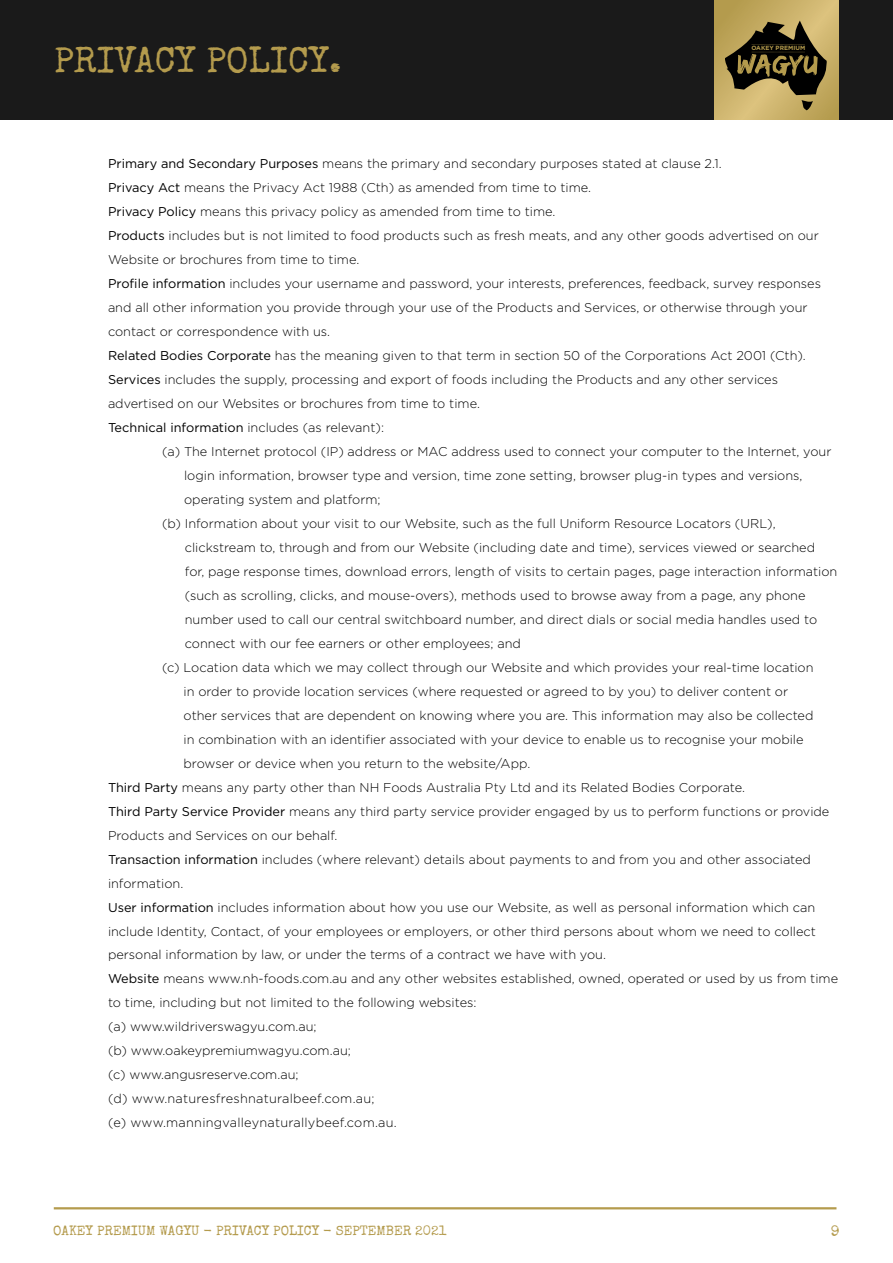
<style>
.page{position:relative;width:893px;height:1263px;background:#fff}
.page>*{position:absolute;margin:0;border:0;box-sizing:border-box;transform-origin:0 0}
.t1{font:36px "Special Elite";color:#b49b4d}
.t2{font:15px "Special Elite";color:#b49b4d}
.t3{font:13.5px "Special Elite";color:#b49b4d}
.t4{font:300 12.75px "Gotham";color:#000}
.t5{font:300 12.75px "Gotham";letter-spacing:.02em;color:#000}
.t6{font:700 6px "Gotham";color:#b49b4d}
.s1{font-weight:400}
</style>
<div class="page">
<div style="left:0;top:0;width:893px;height:119px;background:#1a1a1a"></div>
<svg style="left:715px;top:0;width:124px;height:119px;background:#c5ac63"></svg>
<svg style="left:724px;top:21px;width:104px;height:89px;background:#74653b"></svg>
<hr style="left:54px;top:1207px;width:782px;height:2px;background:#b49b4d">
<h1 class="t1" style="left:54px;top:38px;width:289px">PRIVACY POLICY.</h1>
<p class="t6" style="left:751px;top:44px;width:55px">OAKEY PREMIUM</p>
<p class="t4" style="left:108px;top:155px;width:615px"><span class="s1">Primary and Secondary Purposes</span> means the primary and secondary purposes stated at clause 2.1.</p>
<p class="t4" style="left:108px;top:179px;width:485px"><span class="s1">Privacy Act</span> means the Privacy Act 1988 (Cth) as amended from time to time.</p>
<p class="t4" style="left:108px;top:203px;width:449px"><span class="s1">Privacy Policy</span> means this privacy policy as amended from time to time.</p>
<p class="t4" style="left:108px;top:227px;width:712px"><span class="s1">Products</span> includes but is not limited to food products such as fresh meats, and any other goods advertised on our</p>
<p class="t4" style="left:108px;top:251px;width:253px">Website or brochures from time to time.</p>
<p class="t4" style="left:108px;top:275px;width:714px"><span class="s1">Profile information</span> includes your username and password, your interests, preferences, feedback, survey responses</p>
<p class="t4" style="left:108px;top:299px;width:701px">and all other information you provide through your use of the Products and Services, or otherwise through your</p>
<p class="t4" style="left:108px;top:323px;width:224px">contact or correspondence with us.</p>
<p class="t4" style="left:108px;top:347px;width:699px"><span class="s1">Related Bodies Corporate</span> has the meaning given to that term in section 50 of the Corporations Act 2001 (Cth).</p>
<p class="t4" style="left:108px;top:371px;width:672px"><span class="s1">Services</span> includes the supply, processing and export of foods including the Products and any other services</p>
<p class="t4" style="left:108px;top:395px;width:373px">advertised on our Websites or brochures from time to time.</p>
<p class="t4" style="left:108px;top:419px;width:278px"><span class="s1">Technical information</span> includes (as relevant):</p>
<p class="t4" style="left:162px;top:443px;width:671px">(a) The Internet protocol (IP) address or MAC address used to connect your computer to the Internet, your</p>
<p class="t4" style="left:184px;top:467px;width:620px">login information, browser type and version, time zone setting, browser plug-in types and versions,</p>
<p class="t4" style="left:184px;top:491px;width:198px">operating system and platform;</p>
<p class="t4" style="left:162px;top:515px;width:615px">(b) Information about your visit to our Website, such as the full Uniform Resource Locators (URL),</p>
<p class="t4" style="left:185px;top:539px;width:632px">clickstream to, through and from our Website (including date and time), services viewed or searched</p>
<p class="t4" style="left:185px;top:563px;width:654px">for, page response times, download errors, length of visits to certain pages, page interaction information</p>
<p class="t4" style="left:185px;top:587px;width:622px">(such as scrolling, clicks, and mouse-overs), methods used to browse away from a page, any phone</p>
<p class="t4" style="left:185px;top:611px;width:634px">number used to call our central switchboard number, and direct dials or social media handles used to</p>
<p class="t4" style="left:185px;top:635px;width:338px">connect with our fee earners or other employees; and</p>
<p class="t4" style="left:162px;top:659px;width:653px">(c) Location data which we may collect through our Website and which provides your real-time location</p>
<p class="t4" style="left:184px;top:683px;width:606px">in order to provide location services (where requested or agreed to by you) to deliver content or</p>
<p class="t4" style="left:184px;top:707px;width:631px">other services that are dependent on knowing where you are. This information may also be collected</p>
<p class="t4" style="left:184px;top:731px;width:622px">in combination with an identifier associated with your device to enable us to recognise your mobile</p>
<p class="t4" style="left:184px;top:755px;width:348px">browser or device when you return to the website/App.</p>
<p class="t4" style="left:108px;top:779px;width:639px"><span class="s1">Third Party</span> means any party other than NH Foods Australia Pty Ltd and its Related Bodies Corporate.</p>
<p class="t4" style="left:108px;top:803px;width:723px"><span class="s1">Third Party Service Provider</span> means any third party service provider engaged by us to perform functions or provide</p>
<p class="t4" style="left:108px;top:827px;width:231px">Products and Services on our behalf.</p>
<p class="t4" style="left:108px;top:851px;width:704px"><span class="s1">Transaction information</span> includes (where relevant) details about payments to and from you and other associated</p>
<p class="t4" style="left:108px;top:875px;width:77px">information.</p>
<p class="t4" style="left:108px;top:899px;width:709px"><span class="s1">User information</span> includes information about how you use our Website, as well as personal information which can</p>
<p class="t4" style="left:108px;top:923px;width:709px">include Identity, Contact, of your employees or employers, or other third persons about whom we need to collect</p>
<p class="t4" style="left:108px;top:947px;width:499px">personal information by law, or under the terms of a contract we have with you.</p>
<p class="t4" style="left:108px;top:971px;width:732px"><span class="s1">Website</span> means www.nh-foods.com.au and any other websites established, owned, operated or used by us from time</p>
<p class="t4" style="left:108px;top:995px;width:370px">to time, including but not limited to the following websites:</p>
<p class="t4" style="left:108px;top:1019px;width:210px">(a) www.wildriverswagyu.com.au;</p>
<p class="t4" style="left:108px;top:1043px;width:244px">(b) www.oakeypremiumwagyu.com.au;</p>
<p class="t4" style="left:108px;top:1067px;width:192px">(c) www.angusreserve.com.au;</p>
<p class="t5" style="left:108px;top:1091px;width:268px">(d) www.naturesfreshnaturalbeef.com.au;</p>
<p class="t5" style="left:108px;top:1115px;width:290px">(e) www.manningvalleynaturallybeef.com.au.</p>
<p class="t3" style="left:53px;top:1222px;width:395px">OAKEY PREMIUM WAGYU - PRIVACY POLICY - SEPTEMBER 2021</p>
<p class="t2" style="left:831px;top:1221px;width:10px">9</p>
</div>
